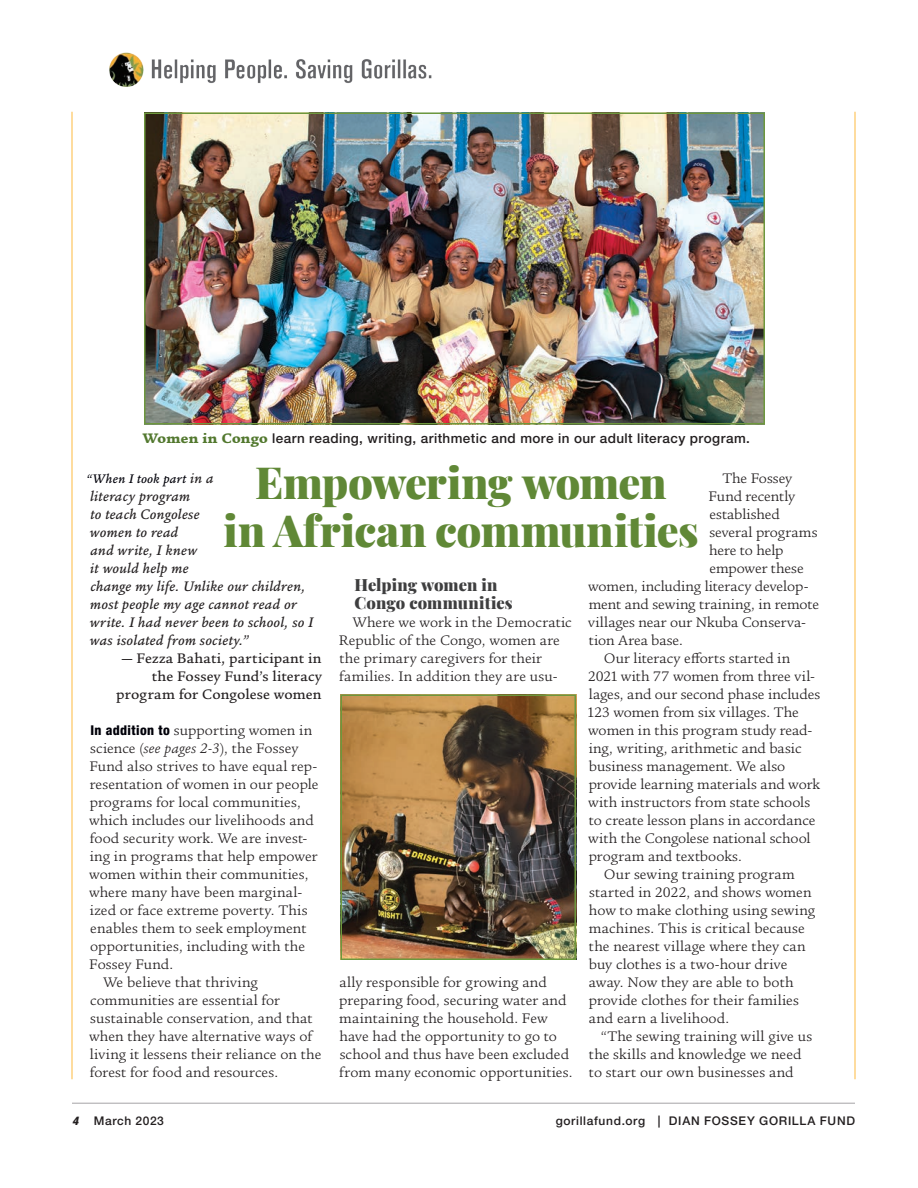
<style>
.page{position:relative;width:918px;height:1188px;background:#fff}
.page>*{position:absolute;margin:0;border:0;box-sizing:border-box;transform-origin:0 0}
.Hedline-Main{font:43.5px/48px "Playfair Display";letter-spacing:-.015em;color:#608836;text-align:center}
.Subhed-Primary{font:16.5px "Playfair Display";color:#3e3e3f}
.Body_Copy{font:15px/18px "Legacy Square ITC Pro";letter-spacing:.01em;color:#231f20}
.Body_Copy-No_Indent{font:15px/18px "Legacy Square ITC Pro";letter-spacing:.01em;color:#231f20}
.Body_Copy-No_Indent-2{font:italic 500 15px/18px "Legacy Square ITC Pro";letter-spacing:.015em;color:#231f20}
.Body_Copy-2{font:500 15px/18px "Legacy Square ITC Pro";letter-spacing:.015em;color:#231f20;text-align:right}
.Cutlines{font:500 13.5px "Helvetica Neue LT Std";letter-spacing:.03em;color:#231f20}
.Body_Copy-No_Indent-3{font:italic 500 13.5px "Legacy Square ITC Pro";letter-spacing:.02em;color:#000109}
.t1{font:500 12px "Helvetica Neue LT Std";letter-spacing:.055em;color:#231f20}
.t2{font:italic 800 condensed 12px "Helvetica Neue LT Std";color:#231f20}
.s1{font-family:"Legacy Square ITC Pro U Itra";font-weight:400;font-size:15px;color:#52782e}
.s2{font-size:15px;color:#231f20}
.s3{font-family:"Helvetica Neue LT Std";font-weight:800;font-stretch:condensed;font-size:13.5px;color:#000109}
.s4{font-style:italic}
</style>
<div class="page">
<hr style="left:72px;top:1103px;width:783px;height:1px;background:#a5a4a6">
<hr style="left:71px;top:112px;width:2px;height:967px;background:#fed17f">
<hr style="left:854px;top:112px;width:2px;height:967px;background:#fed17f">
<img style="left:151px;top:59px;width:281px;height:24px">
<img style="left:109px;top:52px;width:35px;height:35px">
<img style="left:147px;top:115px;width:615px;height:306px">
<div style="left:144px;top:112px;width:621px;height:312px;border:2px solid #6d973d"></div>
<img style="left:343px;top:697px;width:230px;height:260px">
<div style="left:340px;top:694px;width:236px;height:266px;border:2px solid #6d973d"></div>
<p class="Cutlines" style="left:143px;top:430px;width:609px"><span class="s1">Women in Congo</span> learn reading, writing, arithmetic and more in our adult literacy program.</p>
<p class="Hedline-Main" style="left:224px;top:455px;width:477px">Empowering women<br>in African communities</p>
<p class="Body_Copy" style="left:722px;top:469px;width:71px">The Fossey</p>
<p class="Body_Copy" style="left:709px;top:487px;width:88px">Fund recently</p>
<p class="Body_Copy" style="left:709px;top:505px;width:72px">established</p>
<p class="Body_Copy" style="left:709px;top:523px;width:110px">several programs</p>
<p class="Body_Copy" style="left:709px;top:541px;width:76px">here to help</p>
<p class="Body_Copy" style="left:709px;top:559px;width:96px">empower these</p>
<p class="Body_Copy" style="left:588px;top:577px;width:222px">women, including literacy develop-</p>
<p class="Body_Copy" style="left:589px;top:595px;width:232px">ment and sewing training, in remote</p>
<p class="Body_Copy" style="left:588px;top:613px;width:219px">villages near our Nkuba Conserva-</p>
<p class="Body_Copy" style="left:589px;top:631px;width:95px">tion Area base.</p>
<p class="Body_Copy" style="left:588px;top:649px;width:234px;text-indent:16px">Our literacy efforts started in 2021 with 77 women from three vil&shy;lages, and our second phase includes 123 women from six villages. The women in this program study read&shy;ing, writing, arithmetic and basic business management. We also provide learning materials and work with instructors from state schools to create lesson plans in accordance with the Congolese national school program and textbooks.</p>
<p class="Body_Copy" style="left:589px;top:865px;width:228px;text-indent:15px">Our sewing training program started in 2022, and shows women how to make clothing using sewing machines. This is critical because the nearest village where they can buy clothes is a two-hour drive away. Now they are able to both provide clothes for their families and earn a livelihood.</p>
<p class="Body_Copy" style="left:589px;top:1027px;width:225px;text-indent:12px">“The sewing training will give us the skills and knowledge we need to start our own businesses and</p>
<p class="Body_Copy-No_Indent-3" style="left:87px;top:471px;width:128px">“When I took part <span class="s2">in a</span></p>
<p class="Body_Copy-No_Indent-2" style="left:90px;top:487px;width:225px">literacy program<br>to teach Congolese<br>women to read<br>and write, I knew<br>it would help me<br>change my life. Unlike our children, most people my age cannot read or write. I had never been to school, so I was isolated from society.”</p>
<p class="Body_Copy-2" style="left:116px;top:649px;width:207px">— Fezza Bahati, participant in the Fossey Fund’s literacy program for Congolese women</p>
<p class="Body_Copy-No_Indent" style="left:89px;top:721px;width:231px"><span class="s3">In addition to</span> supporting women in science (<span class="s4">see pages 2-3</span>), the Fossey<br>Fund also strives to have equal rep&shy;resentation of women in our people programs for local communities, which includes our livelihoods and food security work. We are invest&shy;ing in programs that help empower women within their communities, where many have been marginal&shy;ized or face extreme poverty. This enables them to seek employment opportunities, including with the<br>Fossey Fund.</p>
<p class="Body_Copy" style="left:89px;top:973px;width:234px;text-indent:14px">We believe that thriving communities are essential for sustainable conservation, and that when they have alternative ways of living it lessens their reliance on the forest for food and resources.</p>
<p class="Subhed-Primary" style="left:354px;top:572px;width:145px">Helping women in</p>
<p class="Subhed-Primary" style="left:355px;top:590px;width:160px">Congo communities</p>
<p class="Body_Copy" style="left:339px;top:613px;width:234px;text-indent:14px">Where we work in the Democratic<br>Republic of the Congo, women are the primary caregivers for their families. In addition they are usu-</p>
<p class="Body_Copy" style="left:339px;top:973px;width:235px">ally responsible for growing and preparing food, securing water and maintaining the household. Few have had the opportunity to go to school and thus have been excluded from many economic opportunities.</p>
<p class="t2" style="left:72px;top:1113px;width:8px">4</p>
<p class="t1" style="left:94px;top:1113px;width:72px">March 2023</p>
<p class="t1" style="left:556px;top:1113px;width:301px">gorillafund.org | DIAN FOSSEY GORILLA FUND</p>
</div>
